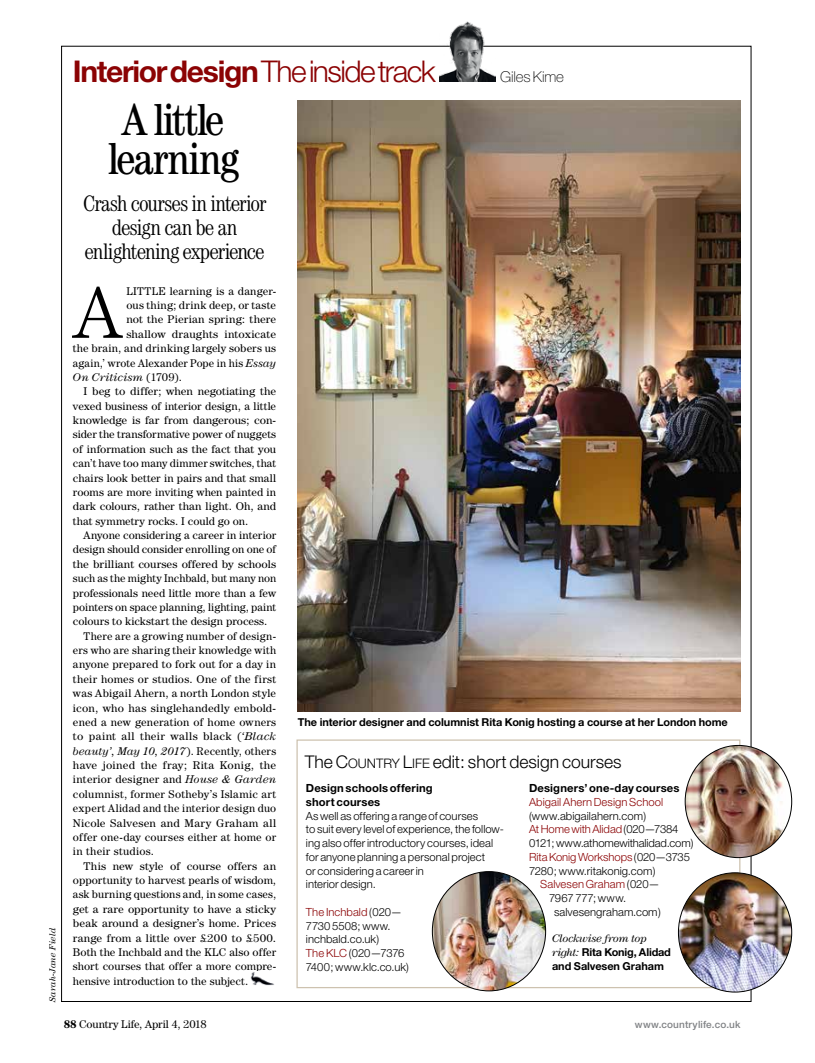
<style>
.page{position:relative;width:815px;height:1063px;background:#fff}
.page>*{position:absolute;margin:0;border:0;box-sizing:border-box;transform-origin:0 0}
.t1{font:300 74.25px "Century IT Cby BT";color:#000}
.t2{font:condensed 45px/38.8px "Century IT Cby BT";letter-spacing:-.025em;color:#000;text-align:center}
.t3{font:700 30px "Helvetica Neue";letter-spacing:-.045em;color:#8b0304}
.t4{font:300 condensed 22.5px/23.8px "Century IT Cby BT";letter-spacing:-.03em;color:#000;text-align:center}
.t5{font:300 17.5px "Helvetica Neue";color:#000}
.t6{font:100 15px "Helvetica Neue";letter-spacing:-.01em;color:#000}
.t7{font:11.25px "Century IT Cby BT";letter-spacing:.01em;color:#000}
.t8{font:300 11.25px/13.8px "Helvetica Neue";letter-spacing:.005em;color:#000}
.t9{font:11.25px "Century IT Cby BT";letter-spacing:.03em;color:#000}
.t10{font:300 11.25px "Helvetica Neue";letter-spacing:-.005em;color:#8b0304}
.t11{font:700 11.25px/13.8px "Helvetica Neue";letter-spacing:.01em;color:#000}
.t12{font:italic 11.25px "Century IT Cby BT";letter-spacing:.02em;color:#000}
.t13{font:11.25px "Century IT Cby BT";letter-spacing:-.015em;color:#000}
.t14{font:300 11.25px "Helvetica Neue";letter-spacing:-.015em;color:#000}
.t15{font:700 11px/14.4px "Helvetica Neue";letter-spacing:-.005em;color:#000}
.t16{font:italic 11px "Century IT Cby BT";letter-spacing:-.005em;color:#000}
.t17{font:500 10px "Helvetica Neue";letter-spacing:.015em;color:#808285}
.t18{font:italic 8.75px "Century IT Cby BT";letter-spacing:.02em;color:#000}
.s1{font-weight:300}
.s2{font-style:italic}
.s3{font-style:normal}
.s4{font-style:inherit}
.s5{font-size:13.12px}
.s6{color:#000}
.s7{font-family:"Century IT Cby BT";font-weight:400;font-style:italic}
.s8{color:#8b0304}
.s9{font-weight:700}
</style>
<div class="page">
<img style="left:678px;top:873px;width:114px;height:119px">
<img style="left:685px;top:745px;width:107px;height:113px">
<img style="left:298px;top:101px;width:443px;height:610px">
<img style="left:432px;top:872px;width:114px;height:119px">
<img style="left:439px;top:22px;width:57px;height:60px">
<img style="left:250px;top:972px;width:24px;height:13px">
<p class="t18" style="left:47px;top:1002px;width:75px;rotate:-90deg">Sarah-Jane Field</p>
<h3 class="t3" style="left:73px;top:53px;width:364px">Interior design <span class="s1">The inside track</span></h3>
<h3 class="t6" style="left:500px;top:68px;width:66px">Giles Kime</h3>
<h2 class="t2" style="left:108px;top:100px;width:133px">A little learning</h2>
<h3 class="t4" style="left:83px;top:191px;width:184px">Crash courses in interior design can be an enlightening experience</h3>
<h1 class="t1" style="left:73px;top:267px;width:51px">A</h1>
<p class="t9" style="left:126px;top:284px;width:151px">little learning is a danger-</p>
<p class="t7" style="left:126px;top:298px;width:151px">ous thing; drink deep, or taste</p>
<p class="t7" style="left:126px;top:313px;width:151px">not the Pierian spring: there</p>
<p class="t7" style="left:126px;top:327px;width:151px">shallow draughts intoxicate</p>
<p class="t7" style="left:73px;top:341px;width:205px">the brain, and drinking largely sobers us</p>
<p class="t7" style="left:73px;top:356px;width:205px">again,’ wrote Alexander Pope in his <span class="s2">Essay</span></p>
<p class="t12" style="left:73px;top:370px;width:110px">On Criticism <span class="s3">(1709).</span></p>
<p class="t7" style="left:84px;top:384px;width:194px">I beg to differ; when negotiating the</p>
<p class="t7" style="left:73px;top:399px;width:205px">vexed business of interior design, a little</p>
<p class="t7" style="left:73px;top:413px;width:205px">knowledge is far from dangerous; con-</p>
<p class="t7" style="left:73px;top:428px;width:205px">sider the transformative power of nuggets</p>
<p class="t7" style="left:73px;top:442px;width:205px">of information such as the fact that you</p>
<p class="t7" style="left:73px;top:456px;width:205px">can’t have too many dimmer switches, that</p>
<p class="t7" style="left:73px;top:471px;width:205px">chairs look better in pairs and that small</p>
<p class="t7" style="left:73px;top:485px;width:205px">rooms are more inviting when painted in</p>
<p class="t7" style="left:73px;top:499px;width:205px">dark colours, rather than light. Oh, and</p>
<p class="t7" style="left:73px;top:514px;width:177px">that symmetry rocks. I could go on.</p>
<p class="t7" style="left:84px;top:528px;width:194px">Anyone considering a career in interior</p>
<p class="t7" style="left:73px;top:543px;width:205px">design should consider enrolling on one of</p>
<p class="t7" style="left:73px;top:557px;width:205px">the brilliant courses offered by schools</p>
<p class="t7" style="left:73px;top:571px;width:205px">such as the mighty Inchbald, but many non</p>
<p class="t7" style="left:73px;top:586px;width:205px">professionals need little more than a few</p>
<p class="t7" style="left:73px;top:600px;width:205px">pointers on space planning, lighting, paint</p>
<p class="t7" style="left:73px;top:614px;width:196px">colours to kickstart the design process.</p>
<p class="t7" style="left:84px;top:629px;width:194px">There are a growing number of design-</p>
<p class="t7" style="left:73px;top:643px;width:205px">ers who are sharing their knowledge with</p>
<p class="t7" style="left:73px;top:658px;width:205px">anyone prepared to fork out for a day in</p>
<p class="t7" style="left:73px;top:672px;width:205px">their homes or studios. One of the first</p>
<p class="t7" style="left:73px;top:686px;width:205px">was Abigail Ahern, a north London style</p>
<p class="t7" style="left:73px;top:701px;width:205px">icon, who has singlehandedly embold-</p>
<p class="t7" style="left:73px;top:715px;width:205px">ened a new generation of home owners</p>
<p class="t9" style="left:73px;top:729px;width:205px">to paint all their walls black (<span class="s2">‘Black</span></p>
<p class="t12" style="left:73px;top:744px;width:205px">beauty’, May 10, 2017<span class="s3">). Recently, others</span></p>
<p class="t7" style="left:73px;top:758px;width:205px">have joined the fray; Rita Konig, the</p>
<p class="t7" style="left:73px;top:773px;width:205px">interior designer and <span class="s2">House &amp; Garden</span></p>
<p class="t9" style="left:73px;top:787px;width:205px">columnist, former Sotheby’s Islamic art</p>
<p class="t9" style="left:73px;top:801px;width:205px">expert Alidad and the interior design duo</p>
<p class="t9" style="left:73px;top:816px;width:205px">Nicole Salvesen and Mary Graham all</p>
<p class="t7" style="left:73px;top:830px;width:205px">offer one-day courses either at home or</p>
<p class="t7" style="left:73px;top:844px;width:83px">in their studios.</p>
<p class="t7" style="left:84px;top:859px;width:194px">This new style of course offers an</p>
<p class="t7" style="left:73px;top:873px;width:205px">opportunity to harvest pearls of wisdom,</p>
<p class="t7" style="left:73px;top:888px;width:205px">ask burning questions and, in some cases,</p>
<p class="t7" style="left:73px;top:902px;width:205px">get a rare opportunity to have a sticky</p>
<p class="t7" style="left:73px;top:916px;width:205px">beak around a designer’s home. Prices</p>
<p class="t7" style="left:73px;top:931px;width:205px">range from a little over £200 to £500.</p>
<p class="t7" style="left:73px;top:945px;width:205px">Both the Inchbald and the KLC also offer</p>
<p class="t7" style="left:73px;top:959px;width:205px">short courses that offer a more compre-</p>
<p class="t7" style="left:73px;top:974px;width:177px">hensive introduction to the subject.</p>
<p class="t15" style="left:298px;top:715px;width:432px">The interior designer and columnist Rita Konig hosting a course at her London home</p>
<h3 class="t5" style="left:305px;top:752px;width:318px">The <span class="s4">C</span><span class="s5">OUNTRY</span> <span class="s4">L</span><span class="s5">IFE</span> edit: short design courses</h3>
<p class="t11" style="left:529px;top:781px;width:152px">Designers’ one-day courses</p>
<p class="t10" style="left:529px;top:795px;width:136px">Abigail Ahern Design School</p>
<p class="t8" style="left:529px;top:808px;width:119px">(www.abigailahern.com)</p>
<p class="t10" style="left:529px;top:822px;width:151px">At Home with Alidad <span class="s6">(020—7384</span></p>
<p class="t8" style="left:529px;top:836px;width:166px">0121; www.athomewithalidad.com)</p>
<p class="t10" style="left:529px;top:850px;width:162px">Rita Konig Workshops <span class="s6">(020—3735</span></p>
<p class="t8" style="left:529px;top:863px;width:128px">7280; www.ritakonig.com)</p>
<p class="t10" style="left:540px;top:877px;width:121px">Salvesen Graham <span class="s6">(020—</span></p>
<p class="t14" style="left:549px;top:891px;width:79px">7967 777; www.</p>
<p class="t8" style="left:554px;top:905px;width:108px">salvesengraham.com)</p>
<p class="t16" style="left:552px;top:931px;width:96px">Clockwise from top</p>
<p class="t15" style="left:552px;top:945px;width:120px"><span class="s7">right:</span> Rita Konig, Alidad and Salvesen Graham</p>
<p class="t11" style="left:306px;top:781px;width:128px">Design schools offering short courses</p>
<p class="t8" style="left:306px;top:809px;width:200px">As well as offering a range of courses<br>to suit every level of experience, the follow&shy;ing also offer introductory courses, ideal for anyone planning a personal project<br>or considering a career in<br>interior design.</p>
<p class="t8" style="left:306px;top:905px;width:105px"><span class="s8">The Inchbald</span> (020—<br>7730 5508; www. inchbald.co.uk)<br><span class="s8">The KLC</span> (020—7376<br>7400; www.klc.co.uk)</p>
<p class="t13" style="left:64px;top:1017px;width:144px"><span class="s9">88</span> Country Life, April 4, 2018</p>
<p class="t17" style="left:635px;top:1018px;width:107px">www.countrylife.co.uk</p>
</div>
